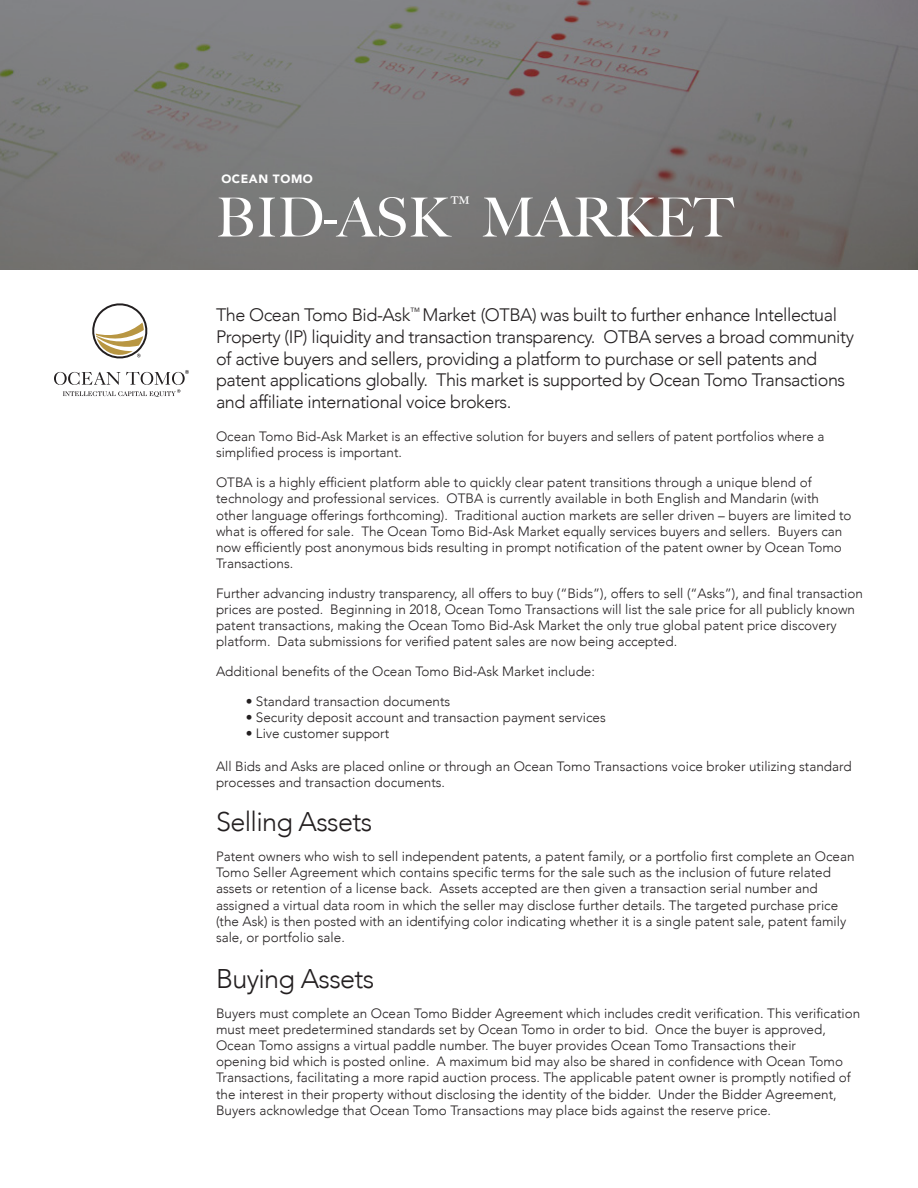
<style>
.page{position:relative;width:918px;height:1188px;background:#fff}
.page>*{position:absolute;margin:0;border:0;box-sizing:border-box;transform-origin:0 0}
.t1{font:500 54px "Big Caslon";color:#fff}
.t2{font:300 27px "Avenir";letter-spacing:-.025em;color:#231f20}
.t3{font:300 18px/21.6px "Avenir";letter-spacing:-.025em;color:#231f20}
.t4{font:300 13.5px/16.2px "Avenir";color:#231f20}
.t5{font:900 12px "Avenir";letter-spacing:.05em;color:#fff}
</style>
<div class="page">
<svg style="left:0;top:0;width:918px;height:270px;background:#797878"></svg>
<svg style="left:54px;top:370px;width:135px;height:27px"></svg>
<svg style="left:92px;top:303px;width:56px;height:56px"></svg>
<p class="t5" style="left:221px;top:168px;width:93px">OCEAN TOMO</p>
<p class="t1" style="left:216px;top:173px;width:519px">BID-ASK<sup>™</sup> MARKET</p>
<p class="t3" style="left:216px;top:304px;width:640px">The Ocean Tomo Bid-Ask<sup>™</sup> Market (OTBA) was built to further enhance Intellectual Property (IP) liquidity and transaction transparency. OTBA serves a broad community of active buyers and sellers, providing a platform to purchase or sell patents and patent applications globally. This market is supported by Ocean Tomo Transactions and affiliate international voice brokers.</p>
<p class="t4" style="left:216px;top:428px;width:610px">Ocean Tomo Bid-Ask Market is an effective solution for buyers and sellers of patent portfolios where a simplified process is important.</p>
<p class="t4" style="left:216px;top:474px;width:637px">OTBA is a highly efficient platform able to quickly clear patent transitions through a unique blend of technology and professional services. OTBA is currently available in both English and Mandarin (with other language offerings forthcoming). Traditional auction markets are seller driven – buyers are limited to what is offered for sale. The Ocean Tomo Bid-Ask Market equally services buyers and sellers. Buyers can now efficiently post anonymous bids resulting in prompt notification of the patent owner by Ocean Tomo Transactions.</p>
<p class="t4" style="left:216px;top:585px;width:648px">Further advancing industry transparency, all offers to buy (“Bids”), offers to sell (“Asks”), and final transaction prices are posted. Beginning in 2018, Ocean Tomo Transactions will list the sale price for all publicly known patent transactions, making the Ocean Tomo Bid-Ask Market the only true global patent price discovery platform. Data submissions for verified patent sales are now being accepted.</p>
<p class="t4" style="left:216px;top:663px;width:380px">Additional benefits of the Ocean Tomo Bid-Ask Market include:</p>
<p class="t4" style="left:246px;top:693px;width:206px">• Standard transaction documents</p>
<p class="t4" style="left:246px;top:709px;width:362px">• Security deposit account and transaction payment services</p>
<p class="t4" style="left:246px;top:725px;width:145px">• Live customer support</p>
<p class="t4" style="left:216px;top:758px;width:637px">All Bids and Asks are placed online or through an Ocean Tomo Transactions voice broker utilizing standard processes and transaction documents.</p>
<p class="t2" style="left:216px;top:806px;width:158px">Selling Assets</p>
<p class="t4" style="left:216px;top:848px;width:640px">Patent owners who wish to sell independent patents, a patent family, or a portfolio first complete an Ocean Tomo Seller Agreement which contains specific terms for the sale such as the inclusion of future related assets or retention of a license back. Assets accepted are then given a transaction serial number and assigned a virtual data room in which the seller may disclose further details. The targeted purchase price (the Ask) is then posted with an identifying color indicating whether it is a single patent sale, patent family sale, or portfolio sale.</p>
<p class="t2" style="left:216px;top:963px;width:160px">Buying Assets</p>
<p class="t4" style="left:216px;top:1005px;width:646px">Buyers must complete an Ocean Tomo Bidder Agreement which includes credit verification. This verification must meet predetermined standards set by Ocean Tomo in order to bid. Once the buyer is approved, Ocean Tomo assigns a virtual paddle number. The buyer provides Ocean Tomo Transactions their<br>opening bid which is posted online. A maximum bid may also be shared in confidence with Ocean Tomo Transactions, facilitating a more rapid auction process. The applicable patent owner is promptly notified of the interest in their property without disclosing the identity of the bidder. Under the Bidder Agreement, Buyers acknowledge that Ocean Tomo Transactions may place bids against the reserve price.</p>
</div>
